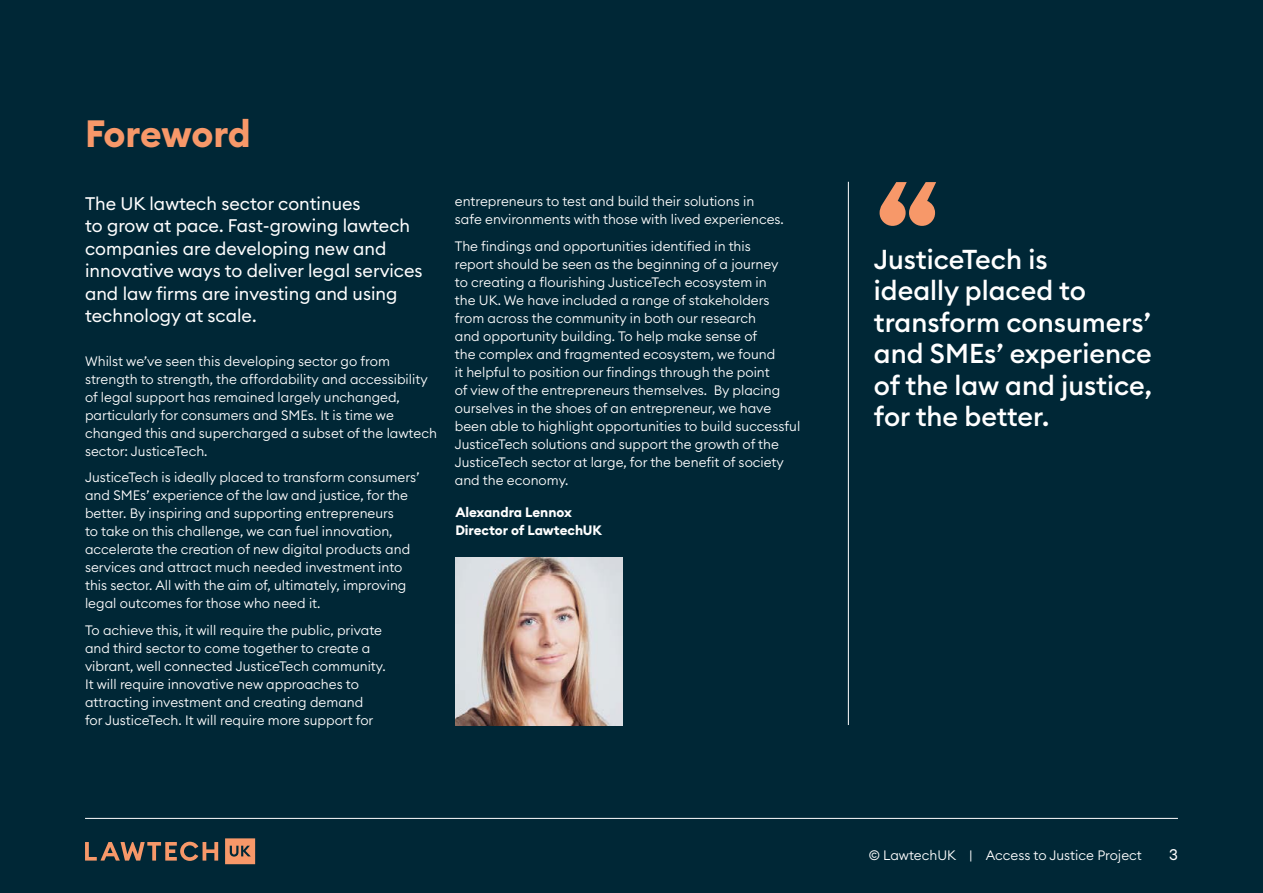
<style>
.page{position:relative;width:1263px;height:893px;background:#fff}
.page>*{position:absolute;margin:0;border:0;box-sizing:border-box;transform-origin:0 0}
.t1{font:700 37.5px "Euclid Circular B";letter-spacing:-.01em;color:#f79869}
.t2{font:500 27px/31.5px "Euclid Circular B";color:#fff}
.t3{font:18px/22.5px "Euclid Circular B";color:#fff}
.t4{font:15.15px "Euclid Circular B";color:#fff}
.t5{font:300 13.5px/18px "Euclid Circular B";color:#fff}
.t6{font:700 13.5px/18px "Euclid Circular B";color:#fff}
</style>
<div class="page">
<div style="left:0;top:0;width:1262px;height:893px;background:#002736"></div>
<img style="left:455px;top:558px;width:167px;height:167px">
<svg style="left:879px;top:182px;width:57px;height:44px"></svg>
<hr style="left:848px;top:182px;width:1px;height:543px;background:#fff">
<hr style="left:85px;top:818px;width:1093px;height:1px;background:#fff">
<svg style="left:225px;top:838px;width:30px;height:26px"></svg>
<svg style="left:85px;top:842px;width:133px;height:19px"></svg>
<h1 class="t1" style="left:85px;top:109px;width:167px">Foreword</h1>
<h3 class="t3" style="left:85px;top:192px;width:339px">The UK lawtech sector continues<br>to grow at pace. Fast-growing lawtech companies are developing new and innovative ways to deliver legal services and law firms are investing and using technology at scale.</h3>
<p class="t5" style="left:85px;top:352px;width:353px">Whilst we’ve seen this developing sector go from strength to strength, the affordability and accessibility of legal support has remained largely unchanged, particularly for consumers and SMEs. It is time we changed this and supercharged a subset of the lawtech sector: JusticeTech.</p>
<p class="t5" style="left:85px;top:468px;width:336px">JusticeTech is ideally placed to transform consumers’ and SMEs’ experience of the law and justice, for the better. By inspiring and supporting entrepreneurs<br>to take on this challenge, we can fuel innovation, accelerate the creation of new digital products and services and attract much needed investment into this sector. All with the aim of, ultimately, improving legal outcomes for those who need it.</p>
<p class="t5" style="left:85px;top:621px;width:302px">To achieve this, it will require the public, private and third sector to come together to create a vibrant, well connected JusticeTech community.<br>It will require innovative new approaches to attracting investment and creating demand<br>for JusticeTech. It will require more support for</p>
<p class="t5" style="left:455px;top:192px;width:331px">entrepreneurs to test and build their solutions in safe environments with those with lived experiences.</p>
<p class="t5" style="left:455px;top:237px;width:347px">The findings and opportunities identified in this<br>report should be seen as the beginning of a journey<br>to creating a flourishing JusticeTech ecosystem in<br>the UK. We have included a range of stakeholders from across the community in both our research<br>and opportunity building. To help make sense of<br>the complex and fragmented ecosystem, we found<br>it helpful to position our findings through the point<br>of view of the entrepreneurs themselves. By placing ourselves in the shoes of an entrepreneur, we have been able to highlight opportunities to build successful JusticeTech solutions and support the growth of the JusticeTech sector at large, for the benefit of society and the economy.</p>
<h2 class="t2" style="left:874px;top:243px;width:280px">JusticeTech is<br>ideally placed to transform consumers’ and SMEs’ experience of the law and justice, for the better.</h2>
<p class="t6" style="left:455px;top:503px;width:148px">Alexandra Lennox<br>Director of LawtechUK</p>
<p class="t5" style="left:869px;top:846px;width:275px">© LawtechUK | Access to Justice Project</p>
<p class="t4" style="left:1169px;top:845px;width:10px">3</p>
</div>
